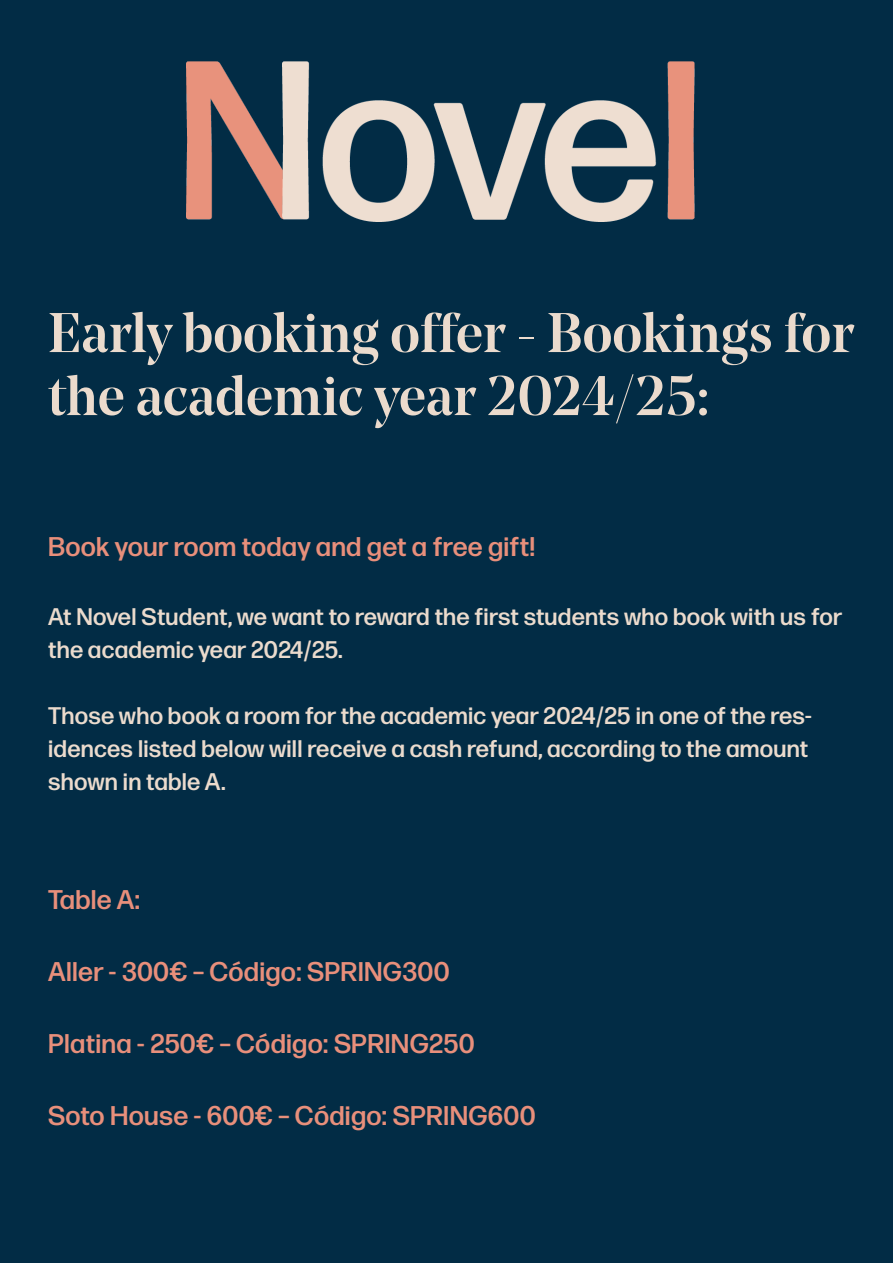
<style>
.page{position:relative;width:893px;height:1263px;background:#022c45}
.page>*{position:absolute;margin:0;border:0;box-sizing:border-box;transform-origin:0 0}
.t1{font:500 55.5px/63px "Noe Display";color:#ebdbcd}
.t2{font:500 27px "Forma DJR Text";letter-spacing:.01em;color:#e88f7b}
.t3{font:500 24px/33px "Forma DJR Text";letter-spacing:.01em;color:#ebdbcd}
</style>
<div class="page">
<img style="left:186px;top:62px;width:509px;height:160px">
<p class="t1" style="left:48px;top:300px;width:807px">Early booking offer - Bookings for the academic year 2024/25:</p>
<p class="t2" style="left:48px;top:529px;width:489px">Book your room today and get a free gift!</p>
<p class="t3" style="left:48px;top:600px;width:795px">At Novel Student, we want to reward the first students who book with us for the academic year 2024/25.</p>
<p class="t3" style="left:48px;top:699px;width:765px">Those who book a room for the academic year 2024/25 in one of the res&shy;idences listed below will receive a cash refund, according to the amount shown in table A.</p>
<p class="t2" style="left:48px;top:882px;width:93px">Table A:</p>
<p class="t2" style="left:48px;top:954px;width:403px">Aller - 300€ – Código: SPRING300</p>
<p class="t2" style="left:48px;top:1026px;width:428px">Platina - 250€ – Código: SPRING250</p>
<p class="t2" style="left:48px;top:1098px;width:489px">Soto House - 600€ – Código: SPRING600</p>
</div>
